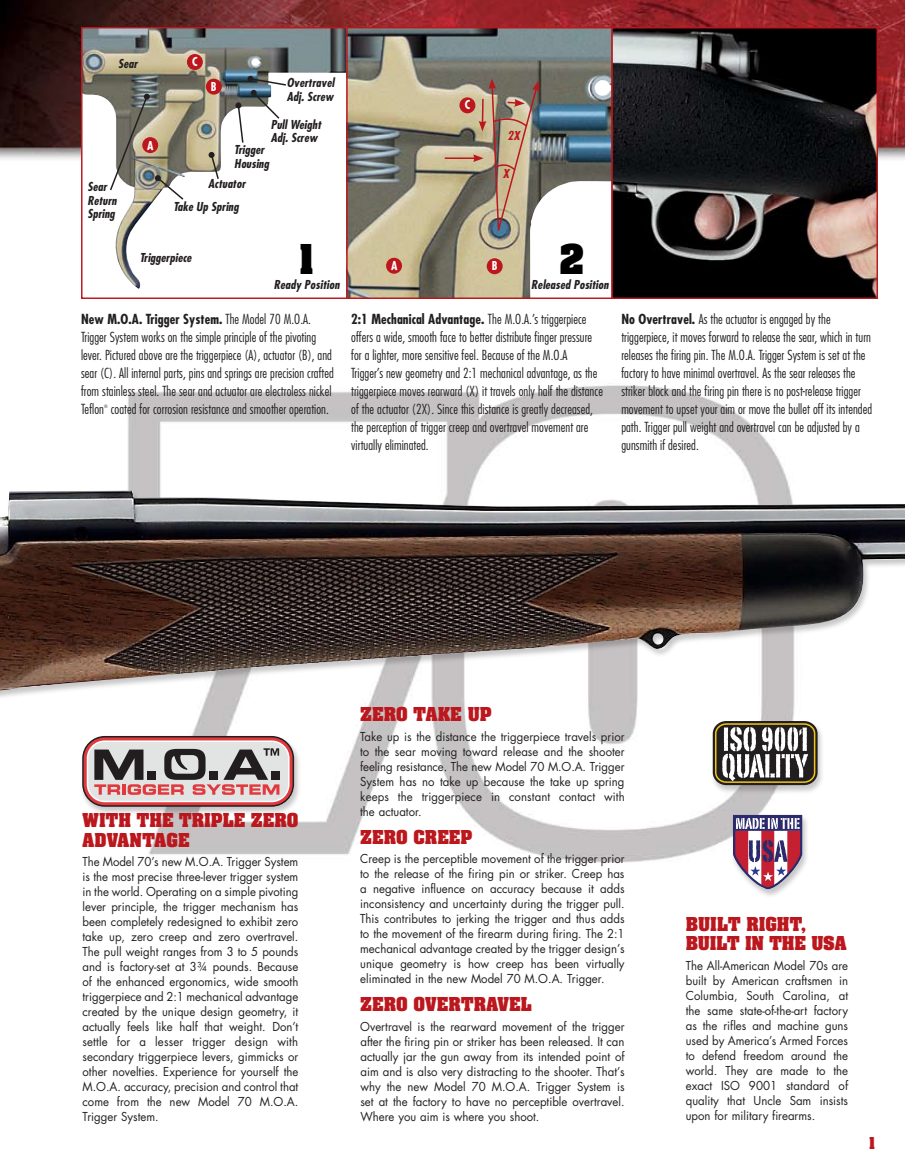
<style>
.page{position:relative;width:905px;height:1175px;background:#fff}
.page>*{position:absolute;margin:0;border:0;box-sizing:border-box;transform-origin:0 0}
.t1{font:700 45px "Aachen D";color:#000}
.t2{font:700 21px/19.5px "Aachen D";color:#bb171d}
.t3{font:300 condensed 13.5px/18px "Futura";letter-spacing:.005em;color:#231f20}
.t4{font:12px/15px "Futura";color:#231f20;text-align:justify;scale:.95 1}
.t5{font:italic 700 condensed 12px/13.5px "Futura";letter-spacing:.005em;color:#231f20}
.t6{font:700 condensed 12px "Futura";color:#fff}
.t7{font:italic 700 condensed 12px "Futura";color:#bb171d}
.t8{font:300 condensed 4.5px "Futura";color:#231f20}
.s1{font-weight:700}
</style>
<div class="page">
<img style="left:0;top:0;width:904px;height:489px">
<div style="left:82px;top:28px;width:265px;height:270px;background:#fff"></div>
<img style="left:83px;top:29px;width:262px;height:260px">
<div style="left:81px;top:27px;width:266px;height:272px;border:1px solid #bb171d"></div>
<img style="left:348px;top:29px;width:262px;height:268px">
<div style="left:346px;top:27px;width:266px;height:272px;border:1px solid #bb171d"></div>
<svg style="left:613px;top:29px;width:263px;height:268px;background:#2b2828"></svg>
<div style="left:611px;top:27px;width:267px;height:272px;border:1px solid #bb171d"></div>
<img style="left:0;top:490px;width:904px;height:373px">
<div style="left:729px;top:813px;width:81px;height:86px;background:#231f20;opacity:.25"></div>
<svg style="left:733px;top:814px;width:69px;height:75px"></svg>
<svg style="left:208px;top:152px;width:12px;height:29px"></svg>
<svg style="left:235px;top:76px;width:52px;height:68px"></svg>
<div style="left:78px;top:734px;width:224px;height:82px;background:#231f20;opacity:.25"></div>
<svg style="left:82px;top:736px;width:212px;height:70px;background:#b7999a"></svg>
<div style="left:271px;top:771px;width:8px;height:9px;background:#221e1f"></div>
<div style="left:709px;top:719px;width:116px;height:76px;background:#231f20;opacity:.25"></div>
<svg style="left:712px;top:721px;width:105px;height:64px"></svg>
<svg style="left:715px;top:723px;width:100px;height:60px"></svg>
<div style="left:716px;top:724px;width:97px;height:57px;background:#221e1f;border-radius:9px"></div>
<svg style="left:722px;top:727px;width:86px;height:54px"></svg>
<div style="left:187px;top:54px;width:16px;height:16px;background:#bb171d;border-radius:50%"></div>
<div style="left:206px;top:79px;width:16px;height:16px;background:#bb171d;border-radius:50%"></div>
<div style="left:459px;top:97px;width:16px;height:16px;background:#bb171d;border-radius:50%"></div>
<svg style="left:386px;top:257px;width:16px;height:17px"></svg>
<div style="left:486px;top:258px;width:16px;height:16px;background:#bb171d;border-radius:50%"></div>
<hr style="left:445px;top:157px;width:30px;height:2px;background:#bb171d">
<img style="left:473px;top:78px;width:66px;height:154px">
<svg style="left:391px;top:261px;width:6px;height:9px"></svg>
<svg style="left:109px;top:94px;width:76px;height:107px"></svg>
<p class="t5" style="left:118px;top:57px;width:21px">Sear</p>
<p class="t5" style="left:87px;top:180px;width:31px">Sear<br>Return<br>Spring</p>
<p class="t6" style="left:192px;top:54px;width:7px">C</p>
<p class="t6" style="left:211px;top:78px;width:7px">B</p>
<p class="t5" style="left:287px;top:76px;width:49px">Overtravel<br>Adj. Screw</p>
<p class="t5" style="left:271px;top:117px;width:52px">Pull Weight<br>Adj. Screw</p>
<p class="t5" style="left:234px;top:143px;width:36px">Trigger<br>Housing</p>
<p class="t5" style="left:208px;top:176px;width:39px">Actuator</p>
<p class="t5" style="left:173px;top:199px;width:67px">Take Up Spring</p>
<p class="t6" style="left:464px;top:97px;width:7px">C</p>
<p class="t7" style="left:507px;top:127px;width:14px">2X</p>
<p class="t7" style="left:503px;top:166px;width:8px">X</p>
<p class="t5" style="left:140px;top:251px;width:53px">Triggerpiece</p>
<h1 class="t1" style="left:294px;top:233px;width:13px">1</h1>
<h1 class="t1" style="left:559px;top:233px;width:26px">2</h1>
<p class="t6" style="left:492px;top:258px;width:7px">B</p>
<p class="t5" style="left:274px;top:278px;width:67px">Ready Position</p>
<p class="t5" style="left:531px;top:278px;width:79px">Released Position</p>
<p class="t3" style="left:81px;top:310px;width:254px"><span class="s1">New M.O.A. Trigger System.</span> The Model 70 M.O.A.<br>Trigger System works on the simple principle of the pivoting lever. Pictured above are the triggerpiece (A), actuator (B), and sear (C). All internal parts, pins and springs are precision crafted from stainless steel. The sear and actuator are electroless nickel Teflon</p>
<p class="t8" style="left:104px;top:403px;width:5px">®</p>
<p class="t3" style="left:111px;top:400px;width:220px">coated for corrosion resistance and smoother operation.</p>
<p class="t3" style="left:351px;top:310px;width:253px"><span class="s1">2:1 Mechanical Advantage.</span> The M.O.A.’s triggerpiece offers a wide, smooth face to better distribute finger pressure for a lighter, more sensitive feel. Because of the M.O.A<br>Trigger’s new geometry and 2:1 mechanical advantage, as the triggerpiece moves rearward (X) it travels only half the distance of the actuator (2X). Since this distance is greatly decreased, the perception of trigger creep and overtravel movement are virtually eliminated.</p>
<p class="t3" style="left:621px;top:310px;width:252px"><span class="s1">No Overtravel.</span> As the actuator is engaged by the triggerpiece, it moves forward to release the sear, which in turn releases the firing pin. The M.O.A. Trigger System is set at the factory to have minimal overtravel. As the sear releases the striker block and the firing pin there is no post-release trigger movement to upset your aim or move the bullet off its intended path. Trigger pull weight and overtravel can be adjusted by a gunsmith if desired.</p>
<h2 class="t2" style="left:82px;top:810px;width:216px;text-indent:96px">TRIPLE ZERO<br>ADVANTAGE</h2>
<p class="t4" style="left:82px;top:853px;width:229px">The Model 70’s new M.O.A. Trigger System is the most precise three-lever trigger system in the world. Operating on a simple pivoting lever principle, the trigger mechanism has been completely redesigned to exhibit zero take up, zero creep and zero overtravel.<br>The pull weight ranges from 3 to 5 pounds and is factory-set at 3¾ pounds. Because of the enhanced ergonomics, wide smooth triggerpiece and 2:1 mechanical advantage created by the unique design geometry, it actually feels like half that weight. Don’t settle for a lesser trigger design with secondary triggerpiece levers, gimmicks or other novelties. Experience for yourself the M.O.A. accuracy, precision and control that come from the new Model 70 M.O.A.<br>Trigger System.</p>
<h2 class="t2" style="left:82px;top:810px;width:68px">WITH THE</h2>
<h2 class="t2" style="left:360px;top:704px;width:132px">ZERO TAKE UP</h2>
<p class="t4" style="left:360px;top:728px;width:280px">Take up is the distance the triggerpiece travels prior to the sear moving toward release and the shooter feeling resistance. The new Model 70 M.O.A. Trigger System has no take up because the take up spring keeps the triggerpiece in constant contact with the actuator.</p>
<h2 class="t2" style="left:360px;top:826px;width:113px">ZERO CREEP</h2>
<p class="t4" style="left:360px;top:851px;width:280px">Creep is the perceptible movement of the trigger prior to the release of the firing pin or striker. Creep has a negative influence on accuracy because it adds inconsistency and uncertainty during the trigger pull.<br>This contributes to jerking the trigger and thus adds to the movement of the firearm during firing. The 2:1 mechanical advantage created by the trigger design’s unique geometry is how creep has been virtually eliminated in the new Model 70 M.O.A. Trigger.</p>
<h2 class="t2" style="left:360px;top:994px;width:102px">ZERO OVERTRAV</h2>
<h2 class="t2" style="left:509px;top:994px;width:24px">EL</h2>
<p class="t4" style="left:360px;top:1018px;width:280px">Overtravel is the rearward movement of the trigger after the firing pin or striker has been released. It can actually jar the gun away from its intended point of aim and is also very distracting to the shooter. That’s why the new Model 70 M.O.A. Trigger System is set at the factory to have no perceptible overtravel.<br>Where you aim is where you shoot.</p>
<h2 class="t2" style="left:685px;top:913px;width:162px">BUILT RIGHT,<br>BUILT IN THE USA</h2>
<p class="t4" style="left:685px;top:957px;width:172px">The All-American Model 70s are built by American craftsmen in Columbia, South Carolina, at the same state-of-the-art factory as the rifles and machine guns used by America’s Armed Forces to defend freedom around the world. They are made to the exact ISO 9001 standard of quality that Uncle Sam insists upon for military firearms.</p>
</div>
